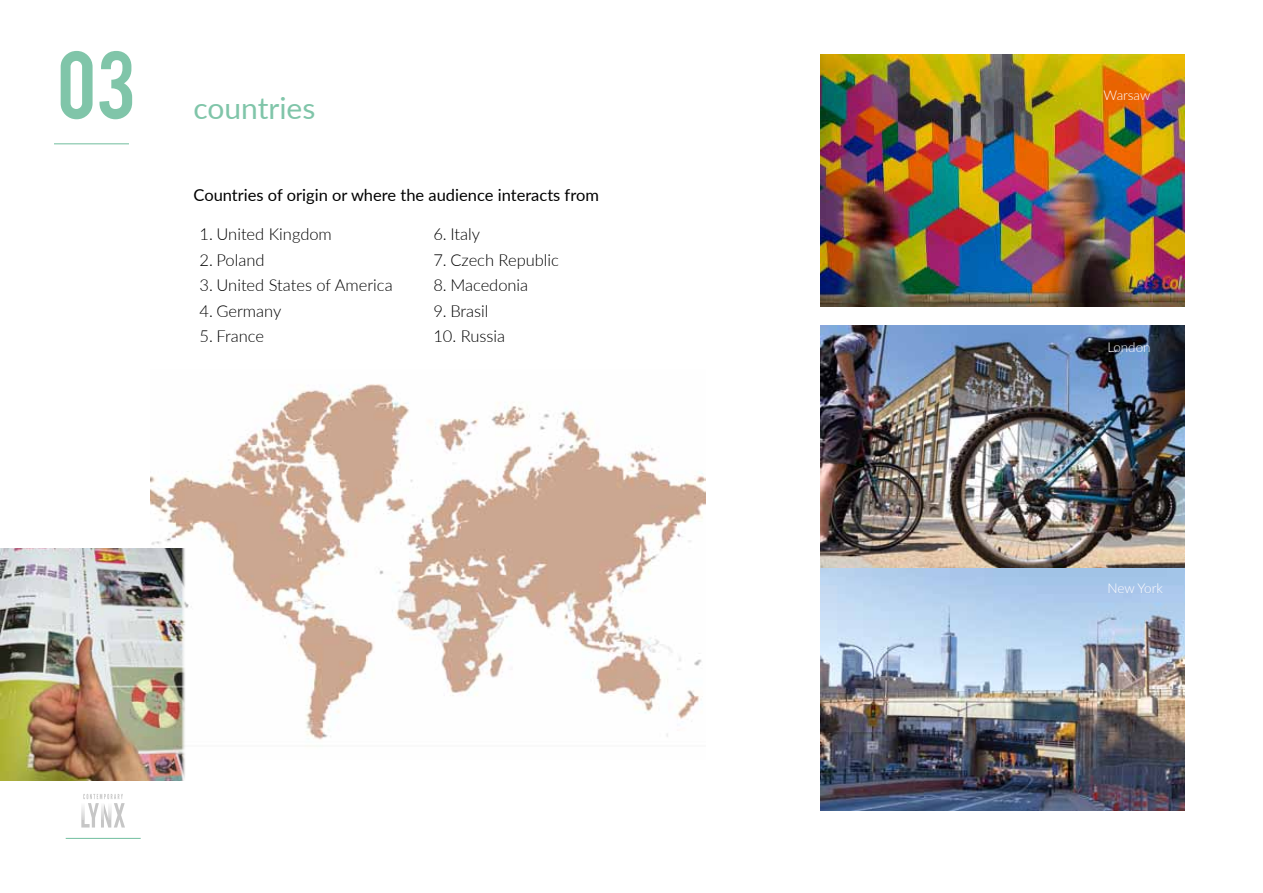
<style>
.page{position:relative;width:1263px;height:893px;background:#fff}
.page>*{position:absolute;margin:0;border:0;box-sizing:border-box;transform-origin:0 0}
.t1{font:75px "Bebas";color:#80c5a9}
.t2{font:30px "Lato";color:#80c5a9}
.t3{font:300 16.5px "Lato";color:#000}
.t4{font:16.5px "Lato";color:#000}
.t5{font:300 13.5px "Lato";letter-spacing:-.005em;color:#fff}
</style>
<div class="page">
<img style="left:150px;top:384px;width:556px;height:363px">
<img style="left:0;top:548px;width:185px;height:233px">
<hr style="left:54px;top:143px;width:75px;height:1px;background:#80c5a9">
<hr style="left:66px;top:838px;width:75px;height:1px;background:#80c5a9">
<svg style="left:81px;top:794px;width:44px;height:33px"></svg>
<img style="left:821px;top:54px;width:363px;height:252px">
<img style="left:821px;top:326px;width:363px;height:485px">
<h1 class="t1" style="left:57px;top:31px;width:80px">03</h1>
<h2 class="t2" style="left:193px;top:86px;width:123px">countries</h2>
<p class="t4" style="left:193px;top:183px;width:407px">Countries of origin or where the audience interacts from</p>
<p class="t3" style="left:199px;top:223px;width:134px">1. United Kingdom</p>
<p class="t3" style="left:199px;top:248px;width:67px">2. Poland</p>
<p class="t3" style="left:199px;top:274px;width:195px">3. United States of America</p>
<p class="t3" style="left:199px;top:299px;width:83px">4. Germany</p>
<p class="t3" style="left:199px;top:325px;width:66px">5. France</p>
<p class="t3" style="left:433px;top:223px;width:48px">6. Italy</p>
<p class="t3" style="left:433px;top:248px;width:127px">7. Czech Republic</p>
<p class="t3" style="left:433px;top:274px;width:96px">8. Macedonia</p>
<p class="t3" style="left:433px;top:299px;width:57px">9. Brasil</p>
<p class="t3" style="left:433px;top:325px;width:73px">10. Russia</p>
<p class="t5" style="left:1103px;top:86px;width:48px">Warsaw</p>
<p class="t5" style="left:1107px;top:338px;width:45px">London</p>
<p class="t5" style="left:1107px;top:578px;width:57px">New York</p>
</div>
